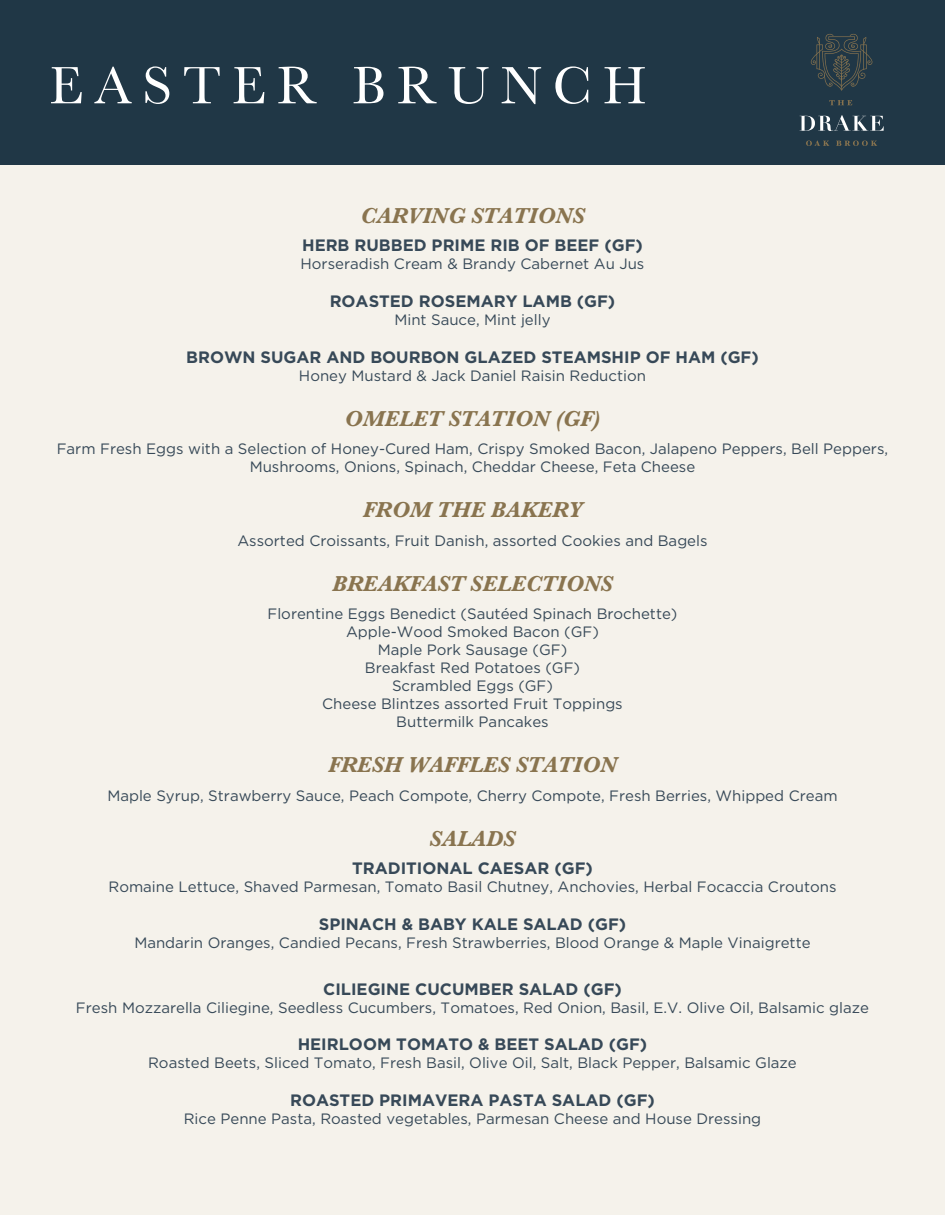
<style>
.page{position:relative;width:945px;height:1215px;background:#fff}
.page>*{position:absolute;margin:0;border:0;box-sizing:border-box;transform-origin:0 0}
.t1{font:54.6px "Baskerville";letter-spacing:.2em;color:#fff}
.t2{font:italic 700 22.5px "Baskerville";color:#89744f}
.t3{font:700 16.5px "Gotham";color:#374958}
.t4{font:15px/18px "Gotham";color:#374958;text-align:center}
</style>
<div class="page">
<div style="left:0;top:3px;width:945px;height:1212px;background:#f5f2eb"></div>
<div style="left:0;top:0;width:945px;height:164px;background:#203746"></div>
<svg style="left:800px;top:115px;width:84px;height:16px"></svg>
<svg style="left:811px;top:33px;width:62px;height:58px"></svg>
<svg style="left:829px;top:100px;width:23px;height:5px"></svg>
<svg style="left:806px;top:141px;width:71px;height:5px"></svg>
<h1 class="t1" style="left:49px;top:51px;width:599px">EASTER BRUNCH</h1>
<h2 class="t2" style="left:360px;top:200px;width:226px">CARVING STATIONS</h2>
<p class="t3" style="left:302px;top:234px;width:342px">HERB RUBBED PRIME RIB OF BEEF (GF)</p>
<p class="t4" style="left:301px;top:255px;width:345px">Horseradish Cream &amp; Brandy Cabernet Au Jus</p>
<p class="t3" style="left:330px;top:290px;width:287px">ROASTED ROSEMARY LAMB (GF)</p>
<p class="t4" style="left:394px;top:310px;width:158px">Mint Sauce, Mint jelly</p>
<p class="t3" style="left:186px;top:346px;width:574px">BROWN SUGAR AND BOURBON GLAZED STEAMSHIP OF HAM (GF)</p>
<p class="t4" style="left:299px;top:366px;width:349px">Honey Mustard &amp; Jack Daniel Raisin Reduction</p>
<h2 class="t2" style="left:345px;top:403px;width:257px">OMELET STATION (GF)</h2>
<p class="t4" style="left:57px;top:440px;width:833px">Farm Fresh Eggs with a Selection of Honey-Cured Ham, Crispy Smoked Bacon, Jalapeno Peppers, Bell Peppers,<br>Mushrooms, Onions, Spinach, Cheddar Cheese, Feta Cheese</p>
<h2 class="t2" style="left:363px;top:494px;width:221px">FROM THE BAKERY</h2>
<p class="t4" style="left:237px;top:531px;width:472px">Assorted Croissants, Fruit Danish, assorted Cookies and Bagels</p>
<h2 class="t2" style="left:332px;top:568px;width:282px">BREAKFAST SELECTIONS</h2>
<p class="t4" style="left:268px;top:605px;width:411px">Florentine Eggs Benedict (Sautéed Spinach Brochette)<br>Apple-Wood Smoked Bacon (GF)<br>Maple Pork Sausage (GF)<br>Breakfast Red Potatoes (GF)<br>Scrambled Eggs (GF)<br>Cheese Blintzes assorted Fruit Toppings<br>Buttermilk Pancakes</p>
<h2 class="t2" style="left:328px;top:749px;width:290px">FRESH WAFFLES STATION</h2>
<p class="t4" style="left:107px;top:786px;width:732px">Maple Syrup, Strawberry Sauce, Peach Compote, Cherry Compote, Fresh Berries, Whipped Cream</p>
<h2 class="t2" style="left:430px;top:823px;width:87px">SALADS</h2>
<p class="t3" style="left:352px;top:857px;width:242px">TRADITIONAL CAESAR (GF)</p>
<p class="t4" style="left:109px;top:878px;width:729px">Romaine Lettuce, Shaved Parmesan, Tomato Basil Chutney, Anchovies, Herbal Focaccia Croutons</p>
<p class="t3" style="left:319px;top:913px;width:309px">SPINACH &amp; BABY KALE SALAD (GF)</p>
<p class="t4" style="left:134px;top:933px;width:678px">Mandarin Oranges, Candied Pecans, Fresh Strawberries, Blood Orange &amp; Maple Vinaigrette</p>
<p class="t3" style="left:323px;top:978px;width:300px">CILIEGINE CUCUMBER SALAD (GF)</p>
<p class="t4" style="left:76px;top:998px;width:795px">Fresh Mozzarella Ciliegine, Seedless Cucumbers, Tomatoes, Red Onion, Basil, E.V. Olive Oil, Balsamic glaze</p>
<p class="t3" style="left:298px;top:1034px;width:351px">HEIRLOOM TOMATO &amp; BEET SALAD (GF)</p>
<p class="t4" style="left:148px;top:1054px;width:650px">Roasted Beets, Sliced Tomato, Fresh Basil, Olive Oil, Salt, Black Pepper, Balsamic Glaze</p>
<p class="t3" style="left:290px;top:1089px;width:366px">ROASTED PRIMAVERA PASTA SALAD (GF)</p>
<p class="t4" style="left:184px;top:1110px;width:579px">Rice Penne Pasta, Roasted vegetables, Parmesan Cheese and House Dressing</p>
</div>
